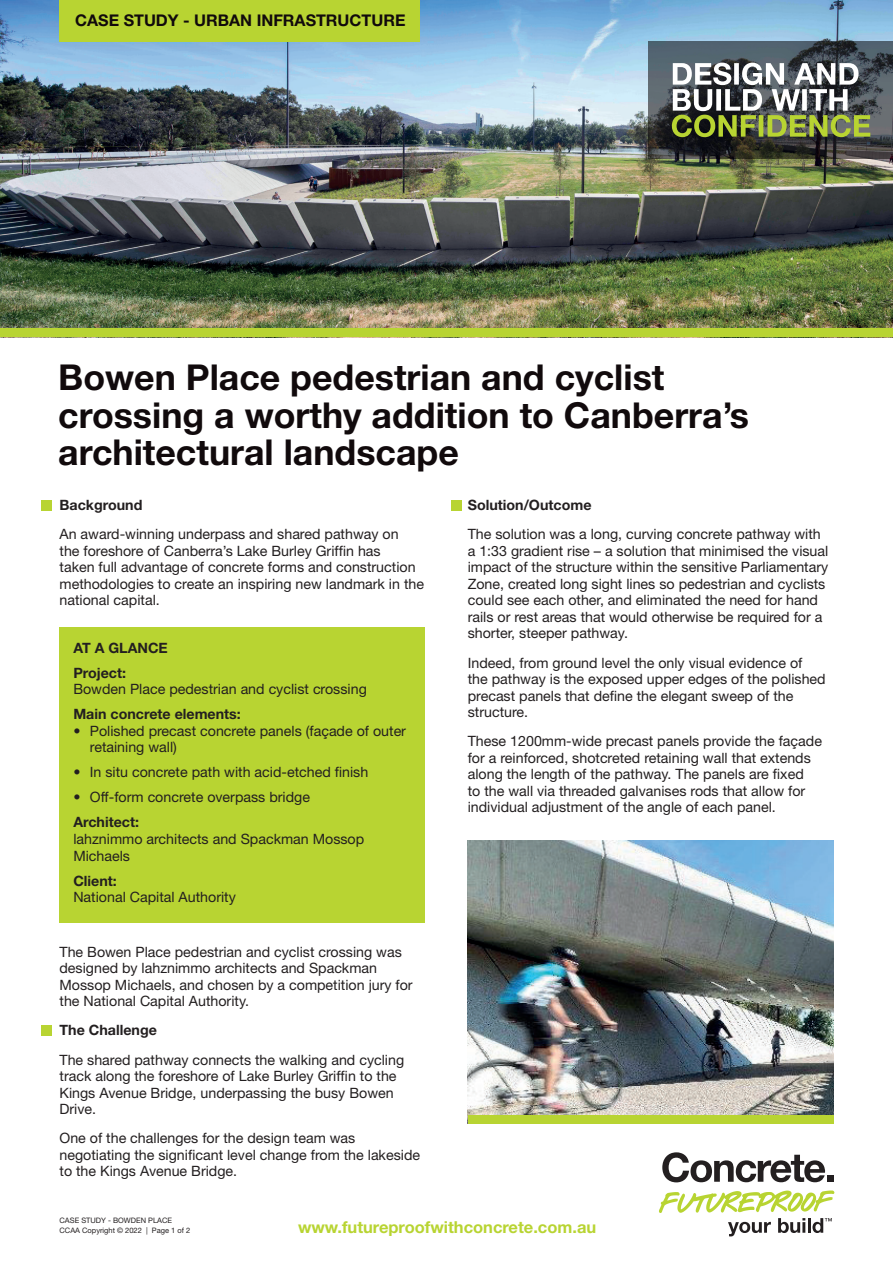
<style>
.page{position:relative;width:893px;height:1263px;background:#fff}
.page>*{position:absolute;margin:0;border:0;box-sizing:border-box;transform-origin:0 0}
.t1{font:700 35.7px/37.5px "Helvetica Neue";color:#110a0c}
.t2{font:700 16.5px "Helvetica Neue";color:#b8d432}
.t3{font:700 16.2px "Helvetica Neue";color:#110a0c}
.t4{font:14.25px/16.5px "Helvetica Neue";color:#231f20}
.t5{font:700 14.25px/25px "Helvetica Neue";color:#231f20}
.t6{font:7.5px/10.5px "Helvetica Neue";color:#231f20}
</style>
<div class="page">
<img style="left:0;top:0;width:893px;height:328px">
<div style="left:60px;top:0;width:360px;height:41px;background:#b8d432"></div>
<div style="left:0;top:328px;width:893px;height:9px;background:#b8d432"></div>
<svg style="left:649px;top:41px;width:244px;height:118px;background:#40474c"></svg>
<svg style="left:672px;top:63px;width:198px;height:74px"></svg>
<img style="left:468px;top:841px;width:365px;height:274px">
<div style="left:60px;top:627px;width:365px;height:296px;background:#b8d432"></div>
<svg style="left:662px;top:1152px;width:163px;height:30px"></svg>
<div style="left:827px;top:1175px;width:6px;height:7px;background:#231f20"></div>
<svg style="left:659px;top:1190px;width:175px;height:46px"></svg>
<div style="left:41px;top:500px;width:11px;height:11px;background:#b8d432"></div>
<div style="left:451px;top:500px;width:10px;height:11px;background:#b8d432"></div>
<div style="left:41px;top:1025px;width:11px;height:10px;background:#b8d432"></div>
<div style="left:468px;top:1115px;width:365px;height:9px;background:#b8d432"></div>
<p class="t3" style="left:75px;top:10px;width:332px">CASE STUDY - URBAN INFRASTRUCTURE</p>
<h1 class="t1" style="left:58px;top:358px;width:692px">Bowen Place pedestrian and cyclist crossing a worthy addition to Canberra’s architectural landscape</h1>
<p class="t5" style="left:60px;top:492px;width:84px">Background</p>
<p class="t4" style="left:60px;top:526px;width:366px">An award-winning underpass and shared pathway on<br>the foreshore of Canberra’s Lake Burley Griffin has<br>taken full advantage of concrete forms and construction methodologies to create an inspiring new landmark in the national capital.</p>
<p class="t5" style="left:73px;top:635px;width:96px">AT A GLANCE<br>Project:</p>
<p class="t4" style="left:73px;top:681px;width:295px">Bowden Place pedestrian and cyclist crossing</p>
<p class="t5" style="left:73px;top:701px;width:169px">Main concrete elements:</p>
<p class="t4" style="left:90px;top:722px;width:318px;text-indent:-17px">• Polished precast concrete panels (façade of outer retaining wall)</p>
<p class="t4" style="left:73px;top:764px;width:296px">• In situ concrete path with acid-etched finish</p>
<p class="t4" style="left:73px;top:789px;width:238px">• Off-form concrete overpass bridge</p>
<p class="t5" style="left:73px;top:809px;width:67px">Architect:</p>
<p class="t4" style="left:73px;top:830px;width:292px">lahznimmo architects and Spackman Mossop<br>Michaels</p>
<p class="t5" style="left:73px;top:867px;width:45px">Client:</p>
<p class="t4" style="left:73px;top:888px;width:164px">National Capital Authority</p>
<p class="t4" style="left:60px;top:943px;width:355px">The Bowen Place pedestrian and cyclist crossing was designed by lahznimmo architects and Spackman Mossop Michaels, and chosen by a competition jury for the National Capital Authority.</p>
<p class="t5" style="left:60px;top:1017px;width:99px">The Challenge</p>
<p class="t4" style="left:60px;top:1051px;width:346px">The shared pathway connects the walking and cycling track along the foreshore of Lake Burley Griffin to the Kings Avenue Bridge, underpassing the busy Bowen Drive.</p>
<p class="t4" style="left:60px;top:1130px;width:362px">One of the challenges for the design team was negotiating the significant level change from the lakeside to the Kings Avenue Bridge.</p>
<p class="t5" style="left:468px;top:492px;width:125px">Solution/Outcome</p>
<p class="t4" style="left:468px;top:526px;width:362px">The solution was a long, curving concrete pathway with a 1:33 gradient rise – a solution that minimised the visual impact of the structure within the sensitive Parliamentary Zone, created long sight lines so pedestrian and cyclists could see each other, and eliminated the need for hand rails or rest areas that would otherwise be required for a shorter, steeper pathway.</p>
<p class="t4" style="left:468px;top:654px;width:359px">Indeed, from ground level the only visual evidence of the pathway is the exposed upper edges of the polished precast panels that define the elegant sweep of the structure.</p>
<p class="t4" style="left:468px;top:733px;width:356px">These 1200mm-wide precast panels provide the façade for a reinforced, shotcreted retaining wall that extends along the length of the pathway. The panels are fixed<br>to the wall via threaded galvanises rods that allow for individual adjustment of the angle of each panel.</p>
<p class="t6" style="left:60px;top:1215px;width:132px">CASE STUDY - BOWDEN PLACE<br>CCAA Copyright © 2022 | Page 1 of 2</p>
<p class="t2" style="left:298px;top:1217px;width:300px">www.futureproofwithconcrete.com.au</p>
</div>
